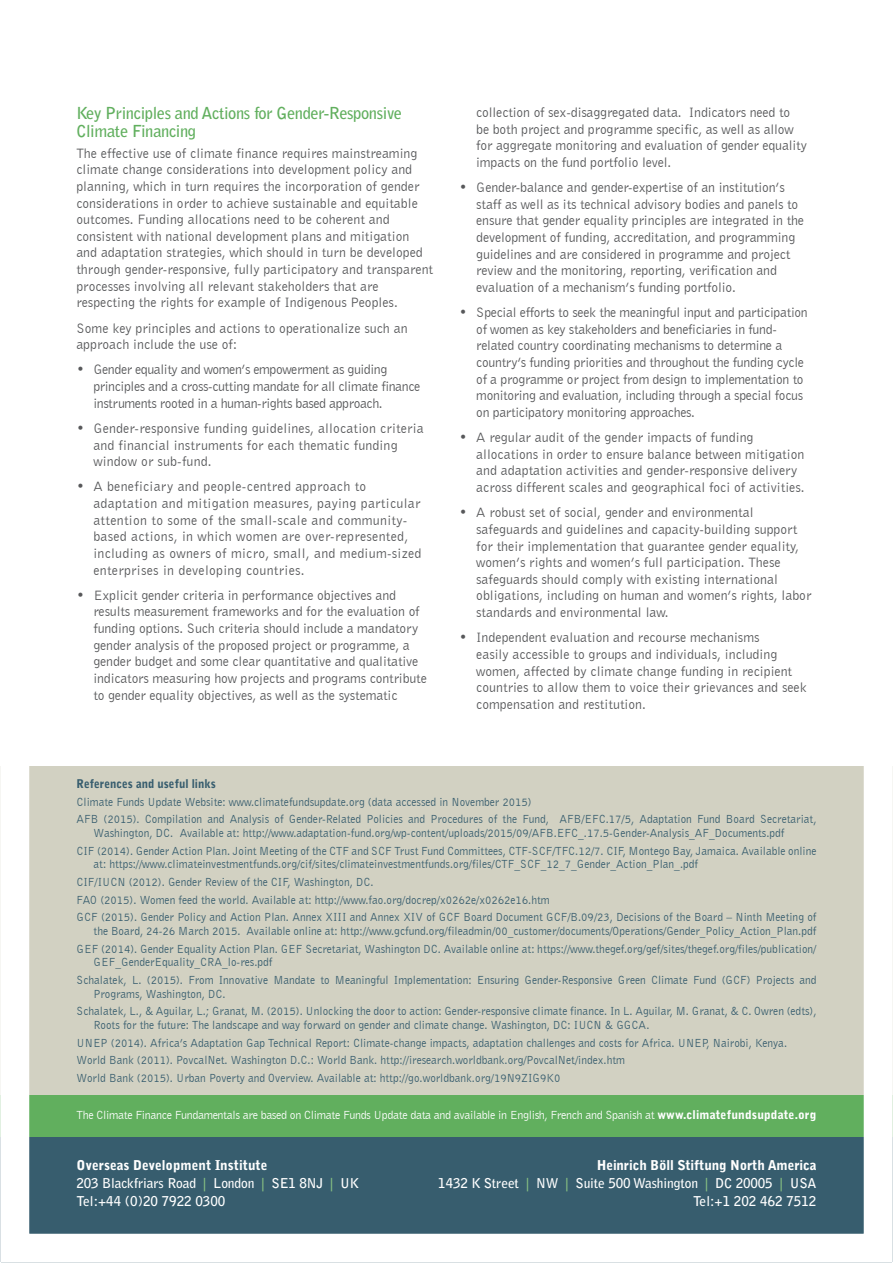
<style>
.page{position:relative;width:893px;height:1263px;background:#fff}
.page>*{position:absolute;margin:0;border:0;box-sizing:border-box;transform-origin:0 0}
.SUBHEADING{font:700 16.5px/18px "Bell Gothic Std";letter-spacing:-.025em;color:#61af5e}
.BODY{font:13.8px/16.6px "Bell Gothic BT";color:#57585a}
.BODY-2{font:13.8px/16.6px "Bell Gothic BT";letter-spacing:-.02em;color:#57585a}
.BODY-3{font:13.8px/16.6px "Bell Gothic BT";letter-spacing:.02em;color:#57585a}
.BODY-4{font:13.8px/16.6px "Bell Gothic BT";letter-spacing:-.03em;color:#57585a}
.t1{font:700 13.5px/17.7px "Bell Gothic Std";letter-spacing:-.01em;color:#fff}
.REF_BODY{font:12px/13.5px "Bell Gothic BT";color:#375d6e;scale:.95 1}
.t2{font:12px "Bell Gothic BT";letter-spacing:-.03em;color:#fff}
.REF_HEADING{font:900 12px "Bell Gothic Std";color:#375d6e;scale:.95 1}
.s1{font-family:"Bell Gothic Std";font-weight:900}
.s2{font-weight:900}
.s3{color:#86bf82}
</style>
<div class="page">
<svg style="left:0;top:766px;width:893px;height:497px;background:#b2beb2"></svg>
<p class="SUBHEADING" style="left:76px;top:104px;width:327px">Key Principles and Actions for Gender-Responsive<br>Climate Financing</p>
<p class="BODY" style="left:76px;top:144px;width:358px">The effective use of climate finance requires mainstreaming climate change considerations into development policy and planning, which in turn requires the incorporation of gender considerations in order to achieve sustainable and equitable outcomes. Funding allocations need to be coherent and consistent with national development plans and mitigation and adaptation strategies, which should in turn be developed through gender-responsive, fully participatory and transparent processes involving all relevant stakeholders that are respecting the rights for example of Indigenous Peoples.</p>
<p class="BODY" style="left:76px;top:319px;width:333px">Some key principles and actions to operationalize such an approach include the use of:</p>
<p class="BODY-4" style="left:93px;top:361px;width:328px;text-indent:-17px">• Gender equality and women’s empowerment as guiding principles and a cross-cutting mandate for all climate finance instruments rooted in a human-rights based approach.</p>
<p class="BODY" style="left:93px;top:420px;width:332px;text-indent:-17px">• Gender-responsive funding guidelines, allocation criteria and financial instruments for each thematic funding window or sub-fund.</p>
<p class="BODY-3" style="left:93px;top:478px;width:330px;text-indent:-17px">• A beneficiary and people-centred approach to adaptation and mitigation measures, paying particular attention to some of the small-scale and community&shy;based actions, in which women are over-represented, including as owners of micro, small, and medium-sized enterprises in developing countries.</p>
<p class="BODY" style="left:93px;top:586px;width:335px;text-indent:-17px">• Explicit gender criteria in performance objectives and results measurement frameworks and for the evaluation of funding options. Such criteria should include a mandatory gender analysis of the proposed project or programme, a gender budget and some clear quantitative and qualitative indicators measuring how projects and programs contribute to gender equality objectives, as well as the systematic</p>
<p class="BODY" style="left:476px;top:104px;width:332px">collection of sex-disaggregated data. Indicators need to<br>be both project and programme specific, as well as allow for aggregate monitoring and evaluation of gender equality impacts on the fund portfolio level.</p>
<p class="BODY" style="left:476px;top:179px;width:329px;text-indent:-17px">• Gender-balance and gender-expertise of an institution’s staff as well as its technical advisory bodies and panels to ensure that gender equality principles are integrated in the development of funding, accreditation, and programming guidelines and are considered in programme and project review and the monitoring, reporting, verification and evaluation of a mechanism’s funding portfolio.</p>
<p class="BODY-2" style="left:476px;top:304px;width:333px;text-indent:-17px">• Special efforts to seek the meaningful input and participation of women as key stakeholders and beneficiaries in fund&shy;related country coordinating mechanisms to determine a country’s funding priorities and throughout the funding cycle of a programme or project from design to implementation to monitoring and evaluation, including through a special focus on participatory monitoring approaches.</p>
<p class="BODY" style="left:476px;top:429px;width:330px;text-indent:-17px">• A regular audit of the gender impacts of funding allocations in order to ensure balance between mitigation and adaptation activities and gender-responsive delivery across different scales and geographical foci of activities.</p>
<p class="BODY" style="left:476px;top:504px;width:337px;text-indent:-17px">• A robust set of social, gender and environmental safeguards and guidelines and capacity-building support for their implementation that guarantee gender equality, women’s rights and women’s full participation. These safeguards should comply with existing international obligations, including on human and women’s rights, labor standards and environmental law.</p>
<p class="BODY" style="left:476px;top:629px;width:332px;text-indent:-17px">• Independent evaluation and recourse mechanisms<br>easily accessible to groups and individuals, including women, affected by climate change funding in recipient countries to allow them to voice their grievances and seek compensation and restitution.</p>
<p class="REF_HEADING" style="left:77px;top:777px;width:148px">References and useful links</p>
<p class="REF_BODY" style="left:77px;top:795px;width:481px">Climate Funds Update Website: www.climatefundsupdate.org (data accessed in November 2015)</p>
<p class="REF_BODY" style="left:94px;top:812px;width:762px;text-indent:-17px">AFB (2015). Compilation and Analysis of Gender-Related Policies and Procedures of the Fund, AFB/EFC.17/5, Adaptation Fund Board Secretariat,<br>Washington, DC. Available at: http://www.adaptation-fund.org/wp-content/uploads/2015/09/AFB.EFC_.17.5-Gender-Analysis_AF_Documents.pdf</p>
<p class="REF_BODY" style="left:94px;top:844px;width:762px;text-indent:-17px">CIF (2014). Gender Action Plan. Joint Meeting of the CTF and SCF Trust Fund Committees, CTF-SCF/TFC.12/7. CIF, Montego Bay, Jamaica. Available online at: https://www.climateinvestmentfunds.org/cif/sites/climateinvestmentfunds.org/files/CTF_SCF_12_7_Gender_Action_Plan_.pdf</p>
<p class="REF_BODY" style="left:77px;top:875px;width:314px">CIF/IUCN (2012). Gender Review of the CIF, Washington, DC.</p>
<p class="REF_BODY" style="left:77px;top:893px;width:500px">FAO (2015). Women feed the world. Available at: http://www.fao.org/docrep/x0262e/x0262e16.htm</p>
<p class="REF_BODY" style="left:77px;top:910px;width:780px;text-align:right">GCF (2015). Gender Policy and Action Plan. Annex XIII and Annex XIV of GCF Board Document GCF/B.09/23, Decisions of the Board – Ninth Meeting of the Board, 24-26 March 2015. Available online at: http://www.gcfund.org/fileadmin/00_customer/documents/Operations/Gender_Policy_Action_Plan.pdf</p>
<p class="REF_BODY" style="left:94px;top:942px;width:762px;text-indent:-17px">GEF (2014). Gender Equality Action Plan. GEF Secretariat, Washington DC. Available online at: https://www.thegef.org/gef/sites/thegef.org/files/publication/<br>GEF_GenderEquality_CRA_lo-res.pdf</p>
<p class="REF_BODY" style="left:94px;top:973px;width:763px;text-indent:-17px">Schalatek, L. (2015). From Innovative Mandate to Meaningful Implementation: Ensuring Gender-Responsive Green Climate Fund (GCF) Projects and<br>Programs, Washington, DC.</p>
<p class="REF_BODY" style="left:94px;top:1004px;width:762px;text-indent:-17px">Schalatek, L., &amp; Aguilar, L.; Granat, M. (2015). Unlocking the door to action: Gender-responsive climate finance. In L. Aguilar, M. Granat, &amp; C. Owren (edts),<br>Roots for the future: The landscape and way forward on gender and climate change. Washington, DC: IUCN &amp; GGCA.</p>
<p class="REF_BODY" style="left:77px;top:1035px;width:749px">UNEP (2014). Africa’s Adaptation Gap Technical Report: Climate-change impacts, adaptation challenges and costs for Africa. UNEP, Nairobi, Kenya.</p>
<p class="REF_BODY" style="left:77px;top:1053px;width:579px">World Bank (2011). PovcalNet. Washington D.C.: World Bank. http://iresearch.worldbank.org/PovcalNet/index.htm</p>
<p class="REF_BODY" style="left:77px;top:1071px;width:511px">World Bank (2015). Urban Poverty and Overview. Available at: http://go.worldbank.org/19N9ZIG9K0</p>
<p class="t2" style="left:77px;top:1108px;width:741px">The Climate Finance Fundamentals are based on Climate Funds Update data and available in English, French and Spanish at <span class="s1">www.climatefundsupdate.org</span></p>
<p class="t1" style="left:438px;top:1156px;width:380px;text-align:right"><span class="s2">Heinrich Böll Stiftung North America<br></span>1432 K Street <span class="s3">|</span> NW <span class="s3">|</span> Suite 500 Washington <span class="s3">|</span> DC 20005 <span class="s3">|</span> USA<br>Tel:+1 202 462 7512</p>
<p class="t1" style="left:77px;top:1156px;width:284px"><span class="s2">Overseas Development Institute<br></span>203 Blackfriars Road <span class="s3">|</span> London <span class="s3">|</span> SE1 8NJ <span class="s3">|</span> UK<br>Tel:+44 (0)20 7922 0300</p>
</div>
